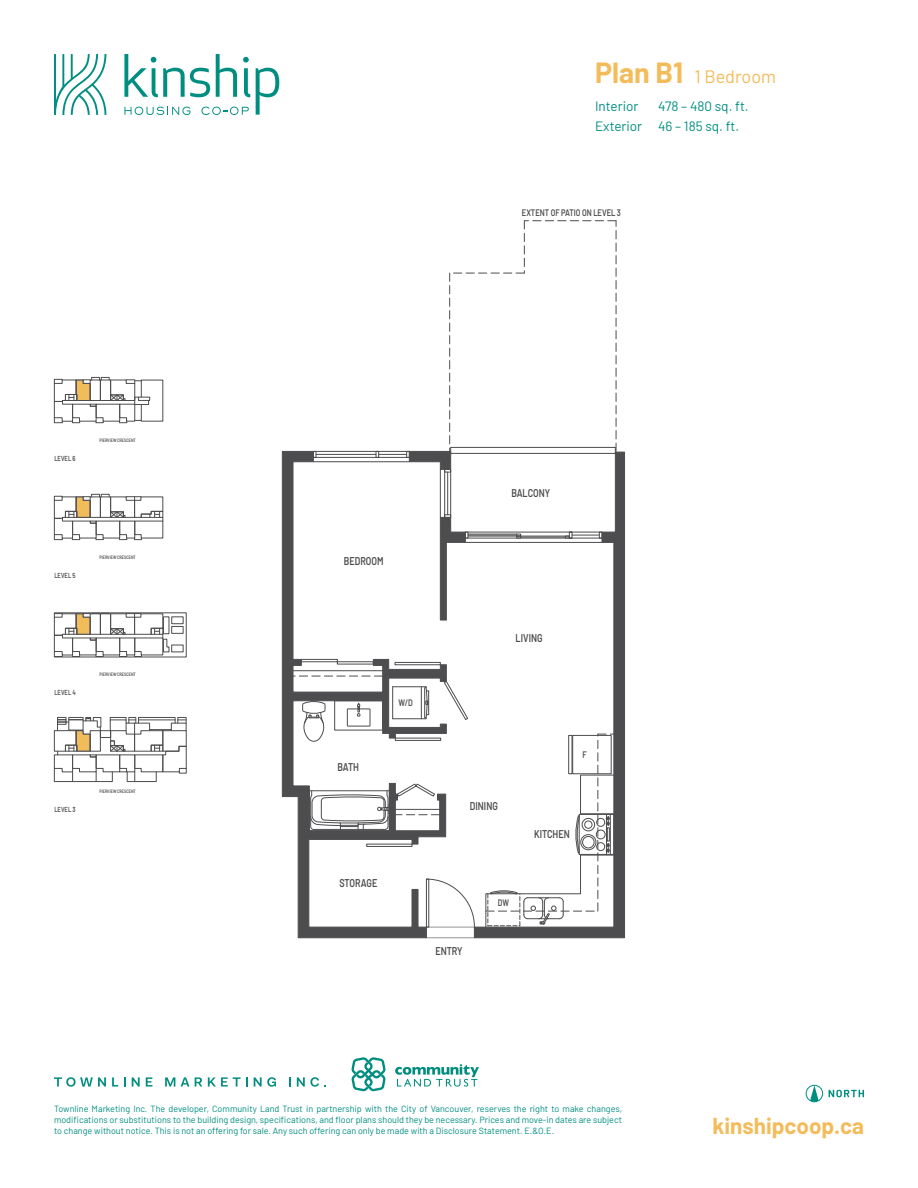
<style>
.page{position:relative;width:918px;height:1188px;background:#fff}
.page>*{position:absolute;margin:0;border:0;box-sizing:border-box;transform-origin:0 0}
.t1{font:700 22.5px "Barlow";color:#f3bc5b}
.t2{font:18px "Barlow";color:#f3bc5b}
.t3{font:13.5px/19.5px "Barlow";color:#018e80}
.t4{font:600 11.25px "Barlow";color:#4d4d4f;scale:.8 1}
.t5{font:600 9.45px "Barlow";color:#4d4d4f;scale:.8 1}
.t6{font:9px/10.8px "Barlow";color:#018e80;text-align:justify}
.t7{font:600 7.2px "Barlow";color:#4d4d4f;scale:.8 1}
.t8{font:600 4.8px "Barlow";color:#4d4d4f;scale:.8 1}
.s1{font-weight:700;font-size:28.5px}
</style>
<div class="page">
<div style="left:806px;top:1085px;width:17px;height:17px;border:1px solid #018e80;border-radius:50%"></div>
<svg style="left:810px;top:1085px;width:9px;height:17px"></svg>
<svg style="left:829px;top:1090px;width:35px;height:7px"></svg>
<svg style="left:124px;top:54px;width:86px;height:43px"></svg>
<svg style="left:216px;top:54px;width:21px;height:43px"></svg>
<svg style="left:243px;top:57px;width:7px;height:40px"></svg>
<svg style="left:256px;top:68px;width:23px;height:47px"></svg>
<svg style="left:54px;top:54px;width:52px;height:61px"></svg>
<svg style="left:202px;top:107px;width:47px;height:8px"></svg>
<svg style="left:124px;top:107px;width:66px;height:8px"></svg>
<svg style="left:54px;top:1077px;width:52px;height:10px"></svg>
<svg style="left:112px;top:1077px;width:6px;height:10px"></svg>
<svg style="left:124px;top:1077px;width:2px;height:10px"></svg>
<svg style="left:132px;top:1077px;width:8px;height:10px"></svg>
<svg style="left:146px;top:1077px;width:7px;height:10px"></svg>
<svg style="left:165px;top:1077px;width:10px;height:10px"></svg>
<svg style="left:181px;top:1077px;width:8px;height:10px"></svg>
<svg style="left:195px;top:1077px;width:7px;height:10px"></svg>
<svg style="left:208px;top:1077px;width:40px;height:10px"></svg>
<svg style="left:254px;top:1077px;width:22px;height:10px"></svg>
<svg style="left:289px;top:1077px;width:2px;height:10px"></svg>
<svg style="left:297px;top:1077px;width:29px;height:10px"></svg>
<svg style="left:395px;top:1064px;width:84px;height:23px"></svg>
<svg style="left:351px;top:1057px;width:35px;height:34px"></svg>
<div style="left:426px;top:927px;width:49px;height:11px;border:1px solid #939598"></div>
<hr style="left:450px;top:469px;width:1px;height:48px;background:#4d4d4f">
<hr style="left:465px;top:532px;width:107px;height:1px;background:#4d4d4f">
<hr style="left:465px;top:538px;width:107px;height:1px;background:#4d4d4f">
<hr style="left:468px;top:536px;width:101px;height:1px;background:#4d4d4f">
<hr style="left:468px;top:534px;width:49px;height:1px;background:#4d4d4f">
<svg style="left:447px;top:682px;width:21px;height:38px"></svg>
<svg style="left:447px;top:883px;width:26px;height:45px"></svg>
<hr style="left:465px;top:542px;width:137px;height:1px;background:#4d4d4f">
<hr style="left:447px;top:472px;width:1px;height:43px;background:#4d4d4f">
<hr style="left:468px;top:535px;width:49px;height:1px;background:#4d4d4f">
<svg style="left:447px;top:514px;width:21px;height:29px"></svg>
<svg style="left:281px;top:450px;width:166px;height:489px"></svg>
<svg style="left:473px;top:451px;width:152px;height:488px"></svg>
<svg style="left:376px;top:220px;width:241px;height:253px"></svg>
<svg style="left:54px;top:612px;width:133px;height:46px"></svg>
<svg style="left:54px;top:494px;width:109px;height:46px"></svg>
<svg style="left:54px;top:717px;width:133px;height:65px"></svg>
<svg style="left:54px;top:377px;width:110px;height:46px"></svg>
<h2 class="t2" style="left:595px;top:63px;width:183px"><span class="s1">Plan B1</span> 1 Bedroom</h2>
<h3 class="t3" style="left:595px;top:95px;width:45px">Interior</h3>
<h3 class="t3" style="left:595px;top:95px;width:155px;text-indent:63px">478 – 480 sq. ft.<br>Exterior 46 – 185 sq. ft.</h3>
<p class="t7" style="left:54px;top:453px;width:28px">LEVEL 6</p>
<p class="t8" style="left:99px;top:437px;width:47px">PIERVIEW CRESCENT</p>
<p class="t7" style="left:54px;top:570px;width:28px">LEVEL 5</p>
<p class="t8" style="left:99px;top:554px;width:47px">PIERVIEW CRESCENT</p>
<p class="t7" style="left:54px;top:687px;width:28px">LEVEL 4</p>
<p class="t8" style="left:99px;top:671px;width:47px">PIERVIEW CRESCENT</p>
<p class="t7" style="left:54px;top:804px;width:28px">LEVEL 3</p>
<p class="t8" style="left:99px;top:787px;width:47px">PIERVIEW CRESCENT</p>
<p class="t5" style="left:522px;top:206px;width:125px">EXTENT OF PATIO ON LEVEL 3</p>
<p class="t4" style="left:344px;top:552px;width:51px">BEDROOM</p>
<p class="t4" style="left:511px;top:484px;width:50px">BALCONY</p>
<p class="t4" style="left:338px;top:758px;width:28px">BATH</p>
<p class="t5" style="left:399px;top:695px;width:19px">W/D</p>
<p class="t4" style="left:339px;top:875px;width:49px">STORAGE</p>
<p class="t4" style="left:516px;top:630px;width:35px">LIVING</p>
<p class="t4" style="left:470px;top:797px;width:36px">DINING</p>
<p class="t4" style="left:435px;top:943px;width:36px">ENTRY</p>
<p class="t5" style="left:498px;top:895px;width:15px">DW</p>
<p class="t5" style="left:583px;top:748px;width:7px">F</p>
<p class="t4" style="left:534px;top:826px;width:46px">KITCHEN</p>
<p class="t6" style="left:54px;top:1103px;width:570px">Townline Marketing Inc. The developer, Community Land Trust in partnership with the City of Vancouver, reserves the right to make changes, modifications or substitutions to the building design, specifications, and floor plans should they be necessary. Prices and move-in dates are subject to change without notice. This is not an offering for sale. Any such offering can only be made with a Disclosure Statement. E.&amp;O.E.</p>
<h1 class="t1" style="left:712px;top:1109px;width:153px">kinshipcoop.ca</h1>
</div>
